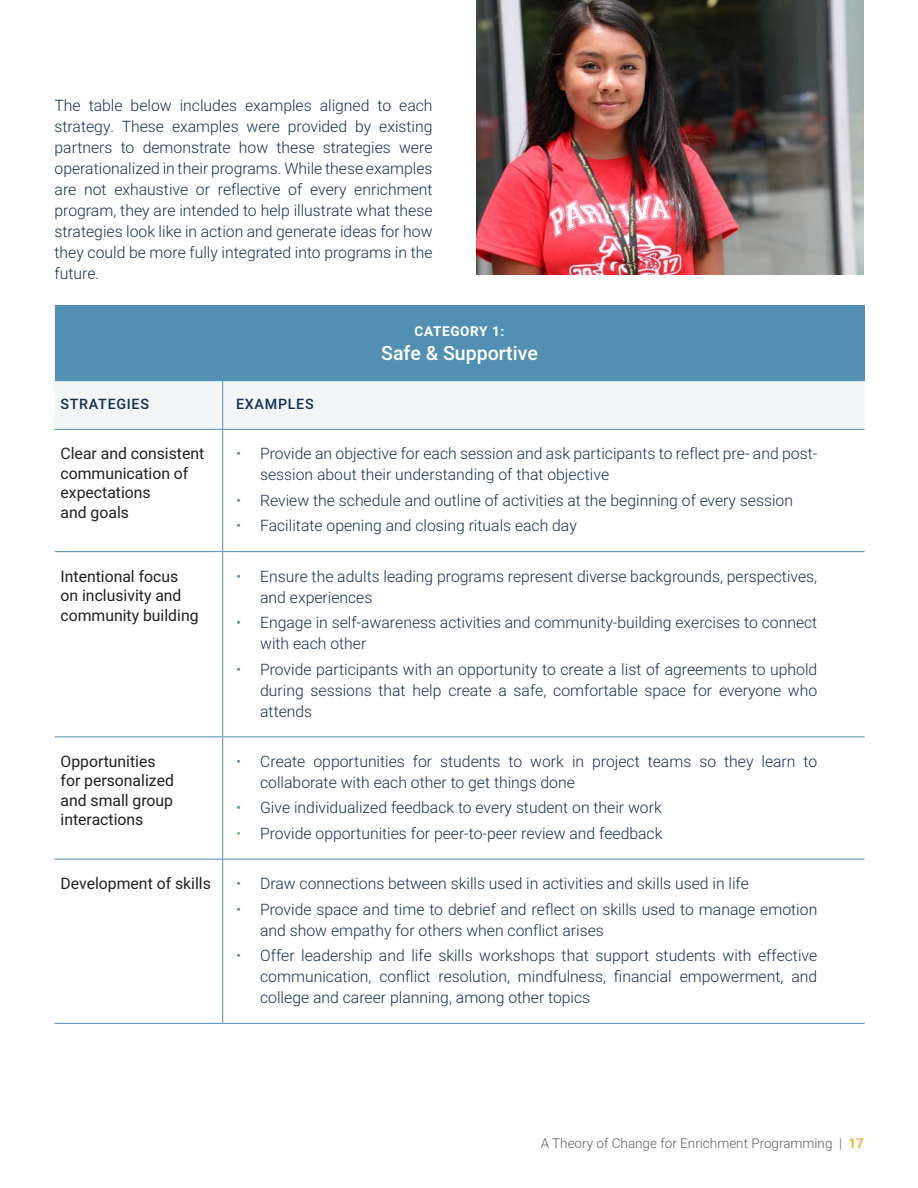
<style>
.page{position:relative;width:918px;height:1188px;background:#fff}
.page>*{position:absolute;margin:0;border:0;box-sizing:border-box;transform-origin:0 0}
.t1{font:500 19.5px "Heebo";color:#fff}
.t2{font:300 15.75px/21px "Heebo";color:#16325a}
.t3{font:15.75px/19.5px "Heebo";color:#231f20}
.t4{font:500 14.25px "Heebo";letter-spacing:.05em;color:#16325a}
.t5{font:300 13.5px "Heebo";color:#606060}
.t6{font:700 13.5px "Heebo";letter-spacing:.05em;color:#fff}
.s1{color:#5190b2}
.s2{color:#6ec077}
.s3{font-weight:500;color:#faaa33}
</style>
<div class="page">
<div style="left:55px;top:306px;width:810px;height:75px;background:#5190b2"></div>
<div style="left:55px;top:381px;width:810px;height:48px;background:#f3f6f7"></div>
<hr style="left:55px;top:305px;width:168px;height:1px;background:#5190b2">
<hr style="left:223px;top:305px;width:642px;height:1px;background:#5190b2">
<hr style="left:222px;top:381px;width:1px;height:48px;background:#5190b2">
<hr style="left:55px;top:429px;width:168px;height:1px;background:#5190b2">
<hr style="left:223px;top:429px;width:642px;height:1px;background:#5190b2">
<hr style="left:222px;top:430px;width:1px;height:121px;background:#5190b2">
<hr style="left:55px;top:551px;width:168px;height:1px;background:#5190b2">
<hr style="left:223px;top:551px;width:642px;height:1px;background:#5190b2">
<hr style="left:222px;top:552px;width:1px;height:184px;background:#5190b2">
<hr style="left:55px;top:736px;width:168px;height:1px;background:#5190b2">
<hr style="left:223px;top:736px;width:642px;height:1px;background:#5190b2">
<hr style="left:222px;top:737px;width:1px;height:122px;background:#5190b2">
<hr style="left:55px;top:859px;width:168px;height:1px;background:#5190b2">
<hr style="left:223px;top:859px;width:642px;height:1px;background:#5190b2">
<hr style="left:222px;top:859px;width:1px;height:164px;background:#5190b2">
<hr style="left:55px;top:1023px;width:168px;height:1px;background:#5190b2">
<hr style="left:223px;top:1023px;width:642px;height:1px;background:#5190b2">
<img style="left:476px;top:0;width:387px;height:275px">
<p class="t2" style="left:55px;top:95px;width:380px;text-align:justify">The table below includes examples aligned to each strategy. These examples were provided by existing partners to demonstrate how these strategies were operationalized in their programs. While these examples are not exhaustive or reflective of every enrichment program, they are intended to help illustrate what these strategies look like in action and generate ideas for how they could be more fully integrated into programs in the future.</p>
<p class="t6" style="left:415px;top:322px;width:91px">CATEGORY 1:</p>
<p class="t1" style="left:381px;top:340px;width:158px">Safe &amp; Supportive</p>
<p class="t4" style="left:61px;top:394px;width:90px">STRATEGIES</p>
<p class="t4" style="left:236px;top:394px;width:79px">EXAMPLES</p>
<p class="t3" style="left:61px;top:444px;width:145px">Clear and consistent communication of expectations<br>and goals</p>
<p class="t2" style="left:260px;top:443px;width:559px;text-indent:-24px"><span class="s1">•</span> Provide an objective for each session and ask participants to reflect pre- and post&shy;session about their understanding of that objective</p>
<p class="t2" style="left:236px;top:490px;width:558px"><span class="s1">•</span> Review the schedule and outline of activities at the beginning of every session</p>
<p class="t2" style="left:236px;top:515px;width:342px"><span class="s1">•</span> Facilitate opening and closing rituals each day</p>
<p class="t3" style="left:61px;top:566px;width:139px">Intentional focus on inclusivity and community building</p>
<p class="t2" style="left:260px;top:565px;width:559px;text-indent:-24px"><span class="s1">•</span> Ensure the adults leading programs represent diverse backgrounds, perspectives, and experiences</p>
<p class="t2" style="left:260px;top:612px;width:559px;text-indent:-24px"><span class="s1">•</span> Engage in self-awareness activities and community-building exercises to connect with each other</p>
<p class="t2" style="left:260px;top:658px;width:559px;text-align:justify;text-indent:-24px"><span class="s1">•</span> Provide participants with an opportunity to create a list of agreements to uphold during sessions that help create a safe, comfortable space for everyone who attends</p>
<p class="t3" style="left:61px;top:751px;width:115px">Opportunities for personalized and small group interactions</p>
<p class="t2" style="left:260px;top:751px;width:559px;text-indent:-24px"><span class="s1">•</span> Create opportunities for students to work in project teams so they learn to collaborate with each other to get things done</p>
<p class="t2" style="left:236px;top:797px;width:427px"><span class="s1">•</span> Give individualized feedback to every student on their work</p>
<p class="t2" style="left:236px;top:823px;width:428px"><span class="s2">•</span> Provide opportunities for peer-to-peer review and feedback</p>
<p class="t3" style="left:61px;top:874px;width:152px">Development of skills</p>
<p class="t2" style="left:236px;top:873px;width:514px"><span class="s1">•</span> Draw connections between skills used in activities and skills used in life</p>
<p class="t2" style="left:260px;top:898px;width:559px;text-indent:-24px"><span class="s1">•</span> Provide space and time to debrief and reflect on skills used to manage emotion and show empathy for others when conflict arises</p>
<p class="t2" style="left:260px;top:945px;width:559px;text-align:justify;text-indent:-24px"><span class="s1">•</span> Offer leadership and life skills workshops that support students with effective communication, conflict resolution, mindfulness, financial empowerment, and college and career planning, among other topics</p>
<p class="t5" style="left:541px;top:1134px;width:325px">A Theory of Change for Enrichment Programming | <span class="s3">17</span></p>
</div>
